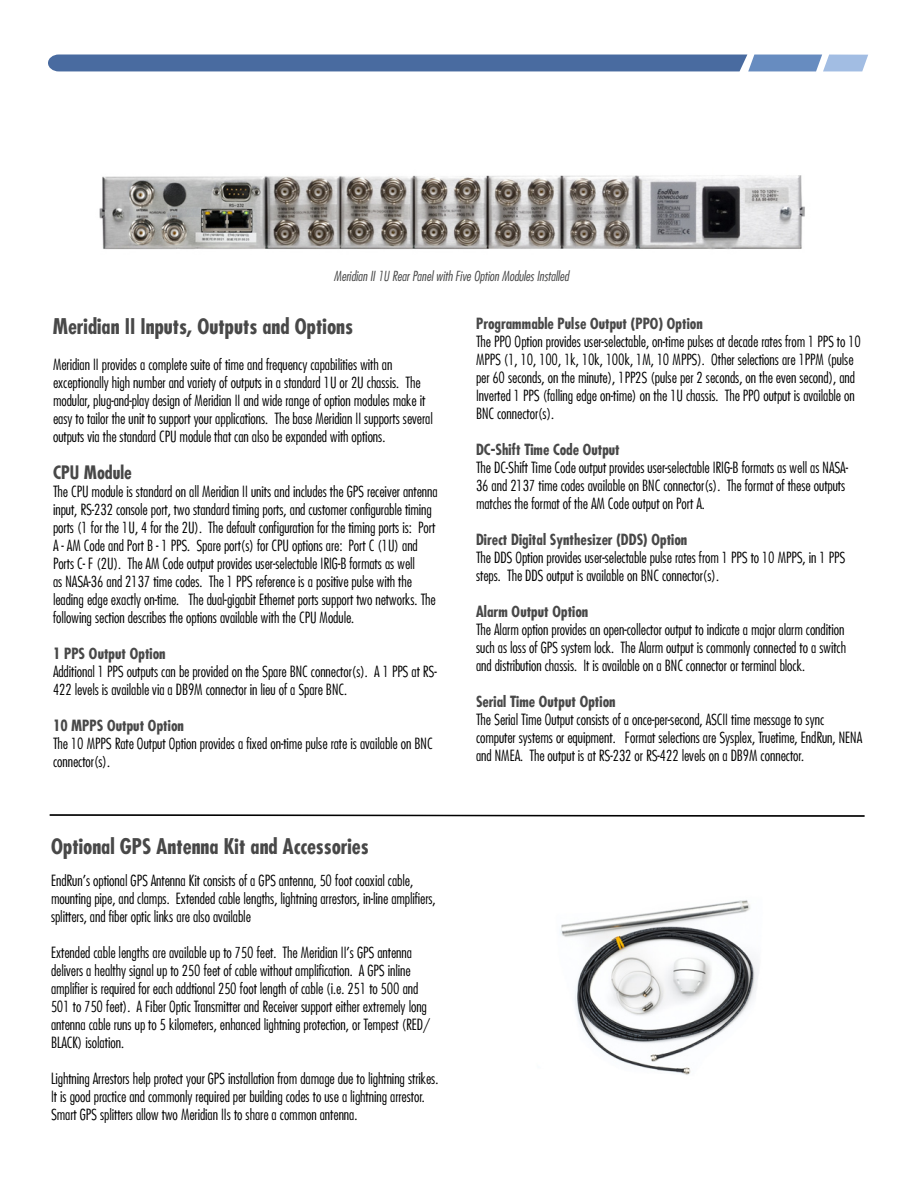
<style>
.page{position:relative;width:918px;height:1188px;background:#fff}
.page>*{position:absolute;margin:0;border:0;box-sizing:border-box;transform-origin:0 0}
.t1{font:700 condensed 21px "Futura";color:#484848}
.t2{font:700 condensed 18px "Futura";color:#484848}
.t3{font:300 condensed 15px/18px "Futura";color:#000}
.t4{font:700 condensed 15px "Futura";color:#484848}
.t5{font:italic 300 condensed 13.5px "Futura";color:#484848}
</style>
<div class="page">
<svg style="left:48px;top:55px;width:820px;height:16px;background:#5475a8"></svg>
<img style="left:99px;top:175px;width:706px;height:75px">
<img style="left:560px;top:900px;width:198px;height:175px">
<svg style="left:49px;top:814px;width:816px;height:3px"></svg>
<p class="t5" style="left:334px;top:267px;width:237px">Meridian II 1U Rear Panel with Five Option Modules Installed</p>
<h1 class="t1" style="left:53px;top:312px;width:301px">Meridian II Inputs, Outputs and Options</h1>
<p class="t3" style="left:53px;top:355px;width:381px">Meridian II provides a complete suite of time and frequency capabilities with an exceptionally high number and variety of outputs in a standard 1U or 2U chassis. The modular, plug-and-play design of Meridian II and wide range of option modules make it easy to tailor the unit to support your applications. The base Meridian II supports several outputs via the standard CPU module that can also be expanded with options.</p>
<p class="t2" style="left:53px;top:461px;width:80px">CPU Module</p>
<p class="t3" style="left:53px;top:482px;width:386px">The CPU module is standard on all Meridian II units and includes the GPS receiver antenna input, RS-232 console port, two standard timing ports, and customer configurable timing ports (1 for the 1U, 4 for the 2U). The default configuration for the timing ports is: Port A - AM Code and Port B - 1 PPS. Spare port(s) for CPU options are: Port C (1U) and Ports C- F (2U). The AM Code output provides user-selectable IRIG-B formats as well<br>as NASA-36 and 2137 time codes. The 1 PPS reference is a positive pulse with the leading edge exactly on-time. The dual-gigabit Ethernet ports support two networks. The following section describes the options available with the CPU Module.</p>
<p class="t4" style="left:53px;top:644px;width:114px">1 PPS Output Option</p>
<p class="t3" style="left:53px;top:662px;width:385px">Additional 1 PPS outputs can be provided on the Spare BNC connector(s). A 1 PPS at RS-<br>422 levels is available via a DB9M connector in lieu of a Spare BNC.</p>
<p class="t4" style="left:53px;top:716px;width:132px">10 MPPS Output Option</p>
<p class="t3" style="left:53px;top:734px;width:381px">The 10 MPPS Rate Output Option provides a fixed on-time pulse rate is available on BNC connector(s).</p>
<h1 class="t1" style="left:51px;top:833px;width:319px">Optional GPS Antenna Kit and Accessories</h1>
<p class="t3" style="left:51px;top:871px;width:386px">EndRun’s optional GPS Antenna Kit consists of a GPS antenna, 50 foot coaxial cable, mounting pipe, and clamps. Extended cable lengths, lightning arrestors, in-line amplifiers, splitters, and fiber optic links are also available</p>
<p class="t3" style="left:51px;top:943px;width:381px">Extended cable lengths are available up to 750 feet. The Meridian II’s GPS antenna delivers a healthy signal up to 250 feet of cable without amplification. A GPS inline amplifier is required for each addtional 250 foot length of cable (i.e. 251 to 500 and 501 to 750 feet). A Fiber Optic Transmitter and Receiver support either extremely long antenna cable runs up to 5 kilometers, enhanced lightning protection, or Tempest (RED/ BLACK) isolation.</p>
<p class="t3" style="left:51px;top:1069px;width:389px">Lightning Arrestors help protect your GPS installation from damage due to lightning strikes.<br>It is good practice and commonly required per building codes to use a lightning arrestor.<br>Smart GPS splitters allow two Meridian IIs to share a common antenna.</p>
<p class="t4" style="left:476px;top:313px;width:228px">Programmable Pulse Output (PPO) Option</p>
<p class="t3" style="left:476px;top:332px;width:387px">The PPO Option provides user-selectable, on-time pulses at decade rates from 1 PPS to 10<br>MPPS (1, 10, 100, 1k, 10k, 100k, 1M, 10 MPPS). Other selections are 1PPM (pulse per 60 seconds, on the minute), 1PP2S (pulse per 2 seconds, on the even second), and Inverted 1 PPS (falling edge on-time) on the 1U chassis. The PPO output is available on BNC connector(s).</p>
<p class="t4" style="left:476px;top:439px;width:145px">DC-Shift Time Code Output</p>
<p class="t3" style="left:476px;top:458px;width:374px">The DC-Shift Time Code output provides user-selectable IRIG-B formats as well as NASA-<br>36 and 2137 time codes available on BNC connector(s). The format of these outputs matches the format of the AM Code output on Port A.</p>
<p class="t4" style="left:476px;top:529px;width:213px">Direct Digital Synthesizer (DDS) Option</p>
<p class="t3" style="left:476px;top:548px;width:371px">The DDS Option provides user-selectable pulse rates from 1 PPS to 10 MPPS, in 1 PPS steps. The DDS output is available on BNC connector(s).</p>
<p class="t4" style="left:476px;top:601px;width:114px">Alarm Output Option</p>
<p class="t3" style="left:476px;top:620px;width:372px;text-align:justify">The Alarm option provides an open-collector output to indicate a major alarm condition such as loss of GPS system lock. The Alarm output is commonly connected to a switch and distribution chassis. It is available on a BNC connector or terminal block.</p>
<p class="t4" style="left:476px;top:691px;width:141px">Serial Time Output Option</p>
<p class="t3" style="left:476px;top:710px;width:388px">The Serial Time Output consists of a once-per-second, ASCII time message to sync computer systems or equipment. Format selections are Sysplex, Truetime, EndRun, NENA and NMEA. The output is at RS-232 or RS-422 levels on a DB9M connector.</p>
</div>
